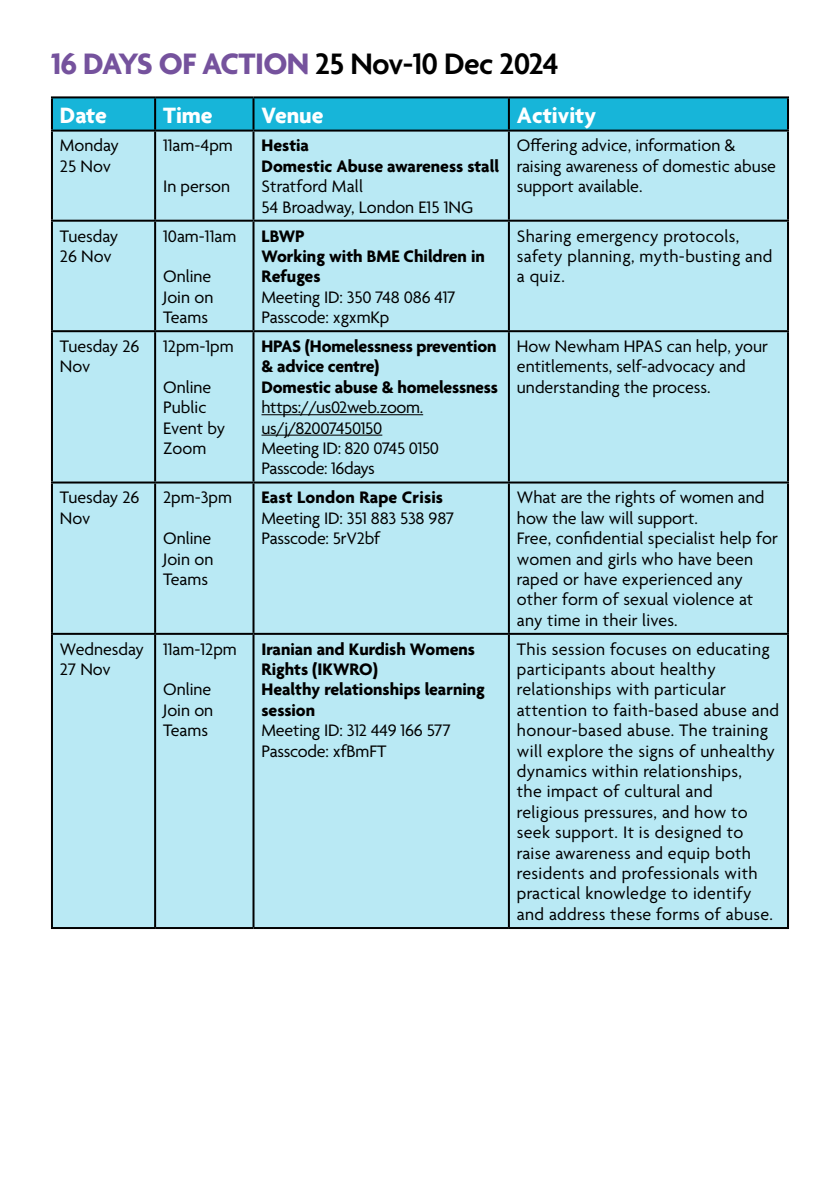
<style>
.page{position:relative;width:840px;height:1191px;background:#fff}
.page>*{position:absolute;margin:0;border:0;box-sizing:border-box;transform-origin:0 0}
.t1{font:600 32px "Agenda";letter-spacing:-.02em;color:#000}
.t2{font:700 24px "Agenda";color:#fff}
.t3{font:18px/20.4px "Agenda";color:#000}
.t4{font:18px/20.4px "Agenda";letter-spacing:.02em;color:#000}
.t5{font:700 18px/20.4px "Agenda";color:#000}
.t6{font:18px/20.4px "Agenda";letter-spacing:-.02em;color:#000}
.s1{font-weight:700;color:#75529d}
</style>
<div class="page">
<div style="left:53px;top:98px;width:733px;height:32px;background:#17b5d9"></div>
<div style="left:53px;top:132px;width:733px;height:795px;background:#b9e9f4"></div>
<hr style="left:51px;top:96px;width:104px;height:2px;background:#000">
<hr style="left:51px;top:98px;width:2px;height:32px;background:#000">
<hr style="left:155px;top:96px;width:98px;height:2px;background:#000">
<hr style="left:154px;top:98px;width:2px;height:32px;background:#000">
<hr style="left:253px;top:96px;width:255px;height:2px;background:#000">
<hr style="left:252px;top:98px;width:2px;height:32px;background:#000">
<hr style="left:508px;top:96px;width:280px;height:2px;background:#000">
<hr style="left:507px;top:98px;width:2px;height:32px;background:#000">
<hr style="left:786px;top:98px;width:2px;height:32px;background:#000">
<hr style="left:51px;top:130px;width:104px;height:2px;background:#000">
<hr style="left:51px;top:132px;width:2px;height:88px;background:#000">
<hr style="left:155px;top:130px;width:98px;height:2px;background:#000">
<hr style="left:154px;top:132px;width:2px;height:88px;background:#000">
<hr style="left:253px;top:130px;width:255px;height:2px;background:#000">
<hr style="left:252px;top:132px;width:2px;height:88px;background:#000">
<hr style="left:508px;top:130px;width:280px;height:2px;background:#000">
<hr style="left:507px;top:132px;width:2px;height:88px;background:#000">
<hr style="left:786px;top:132px;width:2px;height:88px;background:#000">
<hr style="left:51px;top:220px;width:104px;height:2px;background:#000">
<hr style="left:51px;top:222px;width:2px;height:108px;background:#000">
<hr style="left:155px;top:220px;width:98px;height:2px;background:#000">
<hr style="left:154px;top:222px;width:2px;height:108px;background:#000">
<hr style="left:253px;top:220px;width:255px;height:2px;background:#000">
<hr style="left:252px;top:222px;width:2px;height:108px;background:#000">
<hr style="left:508px;top:220px;width:280px;height:2px;background:#000">
<hr style="left:507px;top:222px;width:2px;height:108px;background:#000">
<hr style="left:786px;top:222px;width:2px;height:108px;background:#000">
<hr style="left:51px;top:330px;width:104px;height:2px;background:#000">
<hr style="left:51px;top:332px;width:2px;height:149px;background:#000">
<hr style="left:155px;top:330px;width:98px;height:2px;background:#000">
<hr style="left:154px;top:332px;width:2px;height:149px;background:#000">
<hr style="left:253px;top:330px;width:255px;height:2px;background:#000">
<hr style="left:252px;top:332px;width:2px;height:149px;background:#000">
<hr style="left:508px;top:330px;width:280px;height:2px;background:#000">
<hr style="left:507px;top:332px;width:2px;height:149px;background:#000">
<hr style="left:786px;top:332px;width:2px;height:149px;background:#000">
<hr style="left:51px;top:481px;width:104px;height:2px;background:#000">
<hr style="left:51px;top:483px;width:2px;height:150px;background:#000">
<hr style="left:155px;top:481px;width:98px;height:2px;background:#000">
<hr style="left:154px;top:483px;width:2px;height:150px;background:#000">
<hr style="left:253px;top:481px;width:255px;height:2px;background:#000">
<hr style="left:252px;top:483px;width:2px;height:150px;background:#000">
<hr style="left:508px;top:481px;width:280px;height:2px;background:#000">
<hr style="left:507px;top:483px;width:2px;height:150px;background:#000">
<hr style="left:786px;top:483px;width:2px;height:150px;background:#000">
<hr style="left:51px;top:633px;width:104px;height:2px;background:#000">
<hr style="left:51px;top:635px;width:2px;height:292px;background:#000">
<hr style="left:155px;top:633px;width:98px;height:2px;background:#000">
<hr style="left:154px;top:635px;width:2px;height:292px;background:#000">
<hr style="left:253px;top:633px;width:255px;height:2px;background:#000">
<hr style="left:252px;top:635px;width:2px;height:292px;background:#000">
<hr style="left:508px;top:633px;width:280px;height:2px;background:#000">
<hr style="left:507px;top:635px;width:2px;height:292px;background:#000">
<hr style="left:786px;top:635px;width:2px;height:292px;background:#000">
<hr style="left:51px;top:927px;width:104px;height:2px;background:#000">
<hr style="left:155px;top:927px;width:98px;height:2px;background:#000">
<hr style="left:253px;top:927px;width:255px;height:2px;background:#000">
<hr style="left:508px;top:927px;width:280px;height:2px;background:#000">
<hr style="left:261px;top:414px;width:162px;height:1px;background:#000">
<hr style="left:261px;top:435px;width:121px;height:1px;background:#000">
<h1 class="t1" style="left:51px;top:46px;width:509px"><span class="s1">16 DAYS OF ACTION</span> 25 Nov-10 Dec 2024</h1>
<h2 class="t2" style="left:60px;top:102px;width:48px">Date</h2>
<h2 class="t2" style="left:163px;top:102px;width:51px">Time</h2>
<h2 class="t2" style="left:261px;top:102px;width:64px">Venue</h2>
<h2 class="t2" style="left:516px;top:102px;width:81px">Activity</h2>
<p class="t3" style="left:60px;top:137px;width:61px">Monday<br>25 Nov</p>
<p class="t3" style="left:163px;top:137px;width:71px">11am-4pm</p>
<p class="t3" style="left:163px;top:177px;width:68px">In person</p>
<p class="t3" style="left:516px;top:137px;width:260px">Offering advice, information &amp; raising awareness of domestic abuse support available.</p>
<p class="t5" style="left:261px;top:137px;width:239px">Hestia<br>Domestic Abuse awareness stall</p>
<p class="t3" style="left:261px;top:177px;width:213px">Stratford Mall<br>54 Broadway, London E15 1NG</p>
<p class="t3" style="left:60px;top:227px;width:60px">Tuesday<br>26 Nov</p>
<p class="t3" style="left:163px;top:227px;width:75px">10am-11am</p>
<p class="t3" style="left:163px;top:267px;width:52px;text-align:justify">Online Join on Teams</p>
<p class="t3" style="left:60px;top:337px;width:81px">Tuesday 26<br>Nov</p>
<p class="t3" style="left:163px;top:337px;width:72px">12pm-1pm</p>
<p class="t3" style="left:163px;top:378px;width:64px">Online<br>Public<br>Event by<br>Zoom</p>
<p class="t3" style="left:60px;top:488px;width:81px">Tuesday 26<br>Nov</p>
<p class="t3" style="left:163px;top:488px;width:70px">2pm-3pm</p>
<p class="t3" style="left:163px;top:529px;width:52px;text-align:justify">Online Join on Teams</p>
<p class="t3" style="left:60px;top:640px;width:85px">Wednesday<br>27 Nov</p>
<p class="t3" style="left:163px;top:640px;width:75px">11am-12pm</p>
<p class="t3" style="left:163px;top:680px;width:52px;text-align:justify">Online Join on Teams</p>
<p class="t5" style="left:261px;top:227px;width:225px">LBWP<br>Working with BME Children in<br>Refuges</p>
<p class="t3" style="left:261px;top:288px;width:195px">Meeting ID: 350 748 086 417<br>Passcode: xgxmKp</p>
<p class="t5" style="left:261px;top:337px;width:238px">HPAS (Homelessness prevention &amp; advice centre)<br>Domestic abuse &amp; homelessness</p>
<p class="t6" style="left:261px;top:398px;width:179px">https://us02web.zoom. us/j/82007450150<br>Meeting ID: 820 0745 0150<br>Passcode: 16days</p>
<p class="t5" style="left:261px;top:488px;width:183px">East London Rape Crisis</p>
<p class="t3" style="left:261px;top:509px;width:194px">Meeting ID: 351 883 538 987<br>Passcode: 5rV2bf</p>
<p class="t5" style="left:261px;top:640px;width:225px">Iranian and Kurdish Womens<br>Rights (IKWRO)<br>Healthy relationships learning session</p>
<p class="t3" style="left:261px;top:721px;width:191px">Meeting ID: 312 449 166 577<br>Passcode: xfBmFT</p>
<p class="t4" style="left:516px;top:227px;width:257px">Sharing emergency protocols, safety planning, myth-busting and a quiz.</p>
<p class="t3" style="left:516px;top:337px;width:252px">How Newham HPAS can help, your entitlements, self-advocacy and understanding the process.</p>
<p class="t3" style="left:516px;top:488px;width:262px">What are the rights of women and how the law will support.<br>Free, confidential specialist help for women and girls who have been raped or have experienced any other form of sexual violence at any time in their lives.</p>
<p class="t4" style="left:516px;top:640px;width:263px">This session focuses on educating participants about healthy relationships with particular attention to faith-based abuse and honour-based abuse. The training will explore the signs of unhealthy dynamics within relationships,<br>the impact of cultural and religious pressures, and how to seek support. It is designed to raise awareness and equip both residents and professionals with practical knowledge to identify and address these forms of abuse.</p>
</div>
